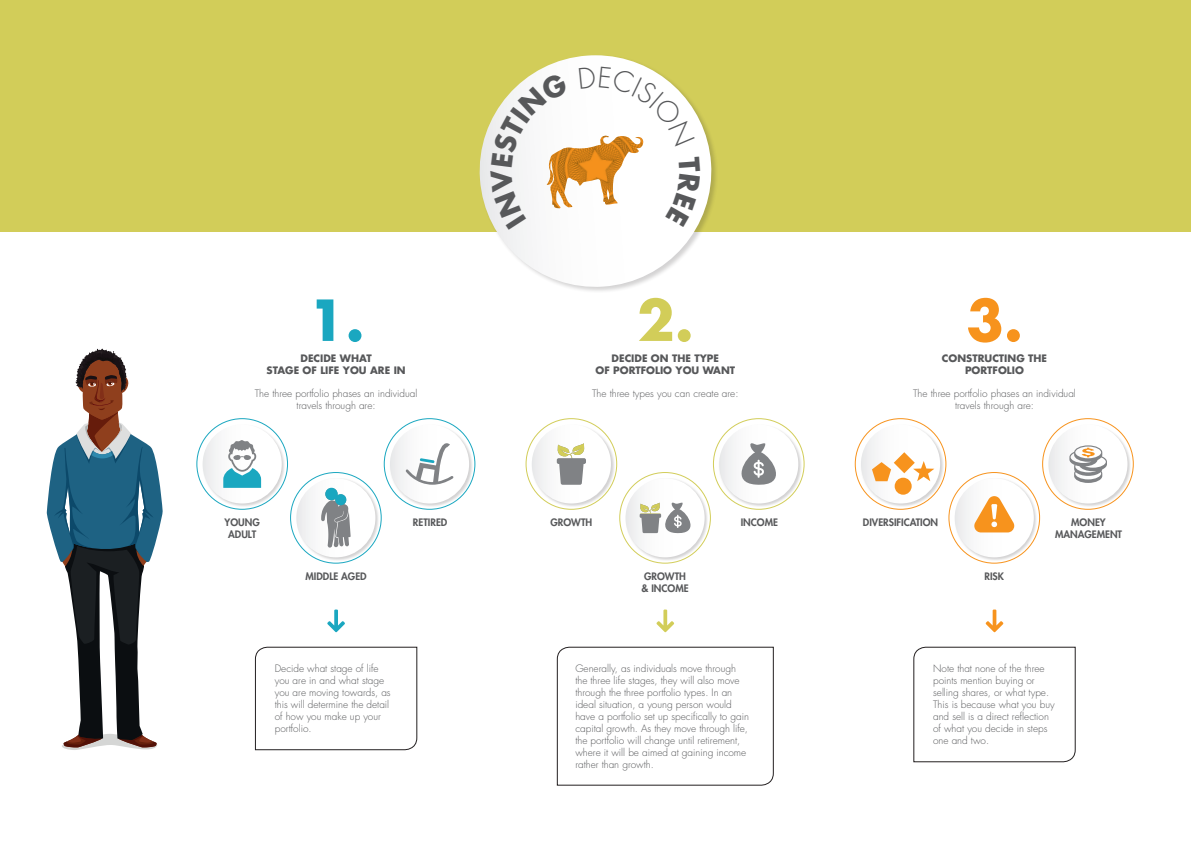
<style>
.page{position:relative;width:1191px;height:842px;background:#fff}
.page>*{position:absolute;margin:0;border:0;box-sizing:border-box;transform-origin:0 0}
.t1{font:700 55px "Futura Std";color:#d2cd59}
.t2{font:700 55px "Futura Std";color:#1aa7c0}
.t3{font:700 55px "Futura Std";color:#f7931d}
.t4{font:300 10px/12px "Futura Std";color:#57585a}
.t5{font:700 10px "Futura Std";color:#57585a}
.t6{font:800 10px "Futura Std";color:#57585a}
</style>
<div class="page">
<div style="left:0;top:0;width:1191px;height:232px;background:#d2cd59"></div>
<div style="left:479px;top:54px;width:239px;height:240px;background:#231f20;opacity:.2"></div>
<svg style="left:479px;top:55px;width:236px;height:236px"></svg>
<div style="left:531px;top:424px;width:84px;height:83px;background:#231f20;opacity:.2"></div>
<div style="left:532px;top:424px;width:79px;height:79px;background:linear-gradient(to right,#f2f2f3,#fff);border-radius:40px"></div>
<div style="left:718px;top:424px;width:84px;height:83px;background:#231f20;opacity:.2"></div>
<div style="left:719px;top:424px;width:79px;height:79px;background:linear-gradient(to right,#f1f2f2,#fff);border-radius:40px"></div>
<div style="left:625px;top:478px;width:83px;height:83px;background:#231f20;opacity:.2"></div>
<div style="left:625px;top:478px;width:79px;height:79px;background:linear-gradient(to right,#f1f1f2,#fff);border-radius:40px"></div>
<svg style="left:557px;top:647px;width:216px;height:138px"></svg>
<svg style="left:656px;top:609px;width:18px;height:23px"></svg>
<svg style="left:255px;top:647px;width:162px;height:103px"></svg>
<svg style="left:327px;top:609px;width:18px;height:23px"></svg>
<div style="left:860px;top:424px;width:84px;height:83px;background:#231f20;opacity:.2"></div>
<div style="left:861px;top:424px;width:79px;height:79px;background:linear-gradient(to right,#f1f2f2,#fff);border-radius:40px"></div>
<div style="left:1047px;top:424px;width:84px;height:83px;background:#231f20;opacity:.2"></div>
<div style="left:1048px;top:424px;width:79px;height:79px;background:linear-gradient(to right,#f1f1f2,#fff);border-radius:40px"></div>
<div style="left:954px;top:478px;width:83px;height:83px;background:#231f20;opacity:.2"></div>
<div style="left:954px;top:478px;width:79px;height:79px;background:linear-gradient(to right,#f1f0f0,#fff);border-radius:40px"></div>
<svg style="left:913px;top:647px;width:162px;height:115px"></svg>
<svg style="left:985px;top:609px;width:18px;height:23px"></svg>
<div style="left:389px;top:424px;width:84px;height:83px;background:#231f20;opacity:.2"></div>
<div style="left:390px;top:424px;width:79px;height:79px;background:linear-gradient(to right,#f1f2f2,#fff);border-radius:40px"></div>
<svg style="left:405px;top:443px;width:48px;height:42px"></svg>
<div style="left:296px;top:478px;width:83px;height:83px;background:#231f20;opacity:.2"></div>
<div style="left:296px;top:478px;width:79px;height:79px;background:linear-gradient(to right,#f1f1f2,#fff);border-radius:40px"></div>
<svg style="left:321px;top:488px;width:30px;height:60px"></svg>
<div style="left:325px;top:488px;width:13px;height:12px;background:#1aa7c0;border-radius:50%"></div>
<div style="left:335px;top:494px;width:11px;height:11px;background:#1aa7c0;border-radius:50%"></div>
<div style="left:202px;top:424px;width:84px;height:83px;background:#231f20;opacity:.2"></div>
<div style="left:203px;top:424px;width:79px;height:79px;background:linear-gradient(to right,#f2f2f3,#fff);border-radius:40px"></div>
<svg style="left:223px;top:440px;width:38px;height:48px"></svg>
<svg style="left:555px;top:458px;width:31px;height:27px"></svg>
<svg style="left:555px;top:443px;width:31px;height:15px"></svg>
<svg style="left:730px;top:442px;width:60px;height:45px"></svg>
<svg style="left:638px;top:502px;width:63px;height:33px"></svg>
<svg style="left:974px;top:496px;width:40px;height:36px"></svg>
<svg style="left:872px;top:452px;width:62px;height:29px"></svg>
<div style="left:894px;top:478px;width:17px;height:17px;background:#f7931d;border-radius:50%"></div>
<svg style="left:1069px;top:445px;width:38px;height:38px"></svg>
<svg style="left:46px;top:349px;width:117px;height:401px"></svg>
<svg style="left:490px;top:66px;width:210px;height:163px;background:#f4ebd9"></svg>
<p class="t2" style="left:308px;top:284px;width:58px">1.</p>
<p class="t5" style="left:300px;top:352px;width:73px">DECIDE WHAT</p>
<p class="t5" style="left:266px;top:364px;width:141px">STAGE OF LIFE YOU ARE IN</p>
<p class="t4" style="left:255px;top:388px;width:164px;text-align:center">The three portfolio phases an individual travels through are:</p>
<p class="t6" style="left:224px;top:516px;width:37px">YOUNG</p>
<p class="t6" style="left:228px;top:528px;width:30px">ADULT</p>
<p class="t6" style="left:305px;top:570px;width:63px">MIDDLE AGED</p>
<p class="t6" style="left:413px;top:516px;width:36px">RETIRED</p>
<p class="t4" style="left:275px;top:663px;width:117px">Decide what stage of life you are in and what stage you are moving towards, as this will determine the detail of how you make up your portfolio.</p>
<p class="t1" style="left:637px;top:284px;width:58px">2.</p>
<p class="t5" style="left:611px;top:352px;width:109px">DECIDE ON THE TYPE</p>
<p class="t5" style="left:595px;top:364px;width:141px">OF PORTFOLIO YOU WANT</p>
<p class="t4" style="left:592px;top:388px;width:148px">The three types you can create are:</p>
<p class="t6" style="left:550px;top:516px;width:43px">GROWTH</p>
<p class="t6" style="left:740px;top:516px;width:39px">INCOME</p>
<p class="t6" style="left:644px;top:570px;width:43px">GROWTH</p>
<p class="t6" style="left:641px;top:582px;width:49px">&amp; INCOME</p>
<p class="t4" style="left:575px;top:663px;width:175px">Generally, as individuals move through the three life stages, they will also move through the three portfolio types. In an ideal situation, a young person would have a portfolio set up specifically to gain capital growth. As they move through life,</p>
<p class="t4" style="left:575px;top:735px;width:172px">the portfolio will change until retirement, where it will be aimed at gaining income</p>
<p class="t4" style="left:575px;top:759px;width:80px">rather than growth.</p>
<p class="t3" style="left:966px;top:284px;width:58px">3.</p>
<p class="t5" style="left:942px;top:352px;width:107px">CONSTRUCTING THE</p>
<p class="t5" style="left:965px;top:364px;width:60px">PORTFOLIO</p>
<p class="t4" style="left:913px;top:388px;width:164px;text-align:center">The three portfolio phases an individual travels through are:</p>
<p class="t6" style="left:863px;top:516px;width:77px">DIVERSIFICATION</p>
<p class="t6" style="left:1071px;top:516px;width:36px">MONEY</p>
<p class="t6" style="left:1055px;top:528px;width:69px">MANAGEMENT</p>
<p class="t6" style="left:984px;top:570px;width:21px">RISK</p>
<p class="t4" style="left:933px;top:663px;width:123px">Note that none of the three points mention buying or selling shares, or what type.<br>This is because what you buy and sell is a direct reflection of what you decide in steps one and two.</p>
</div>
